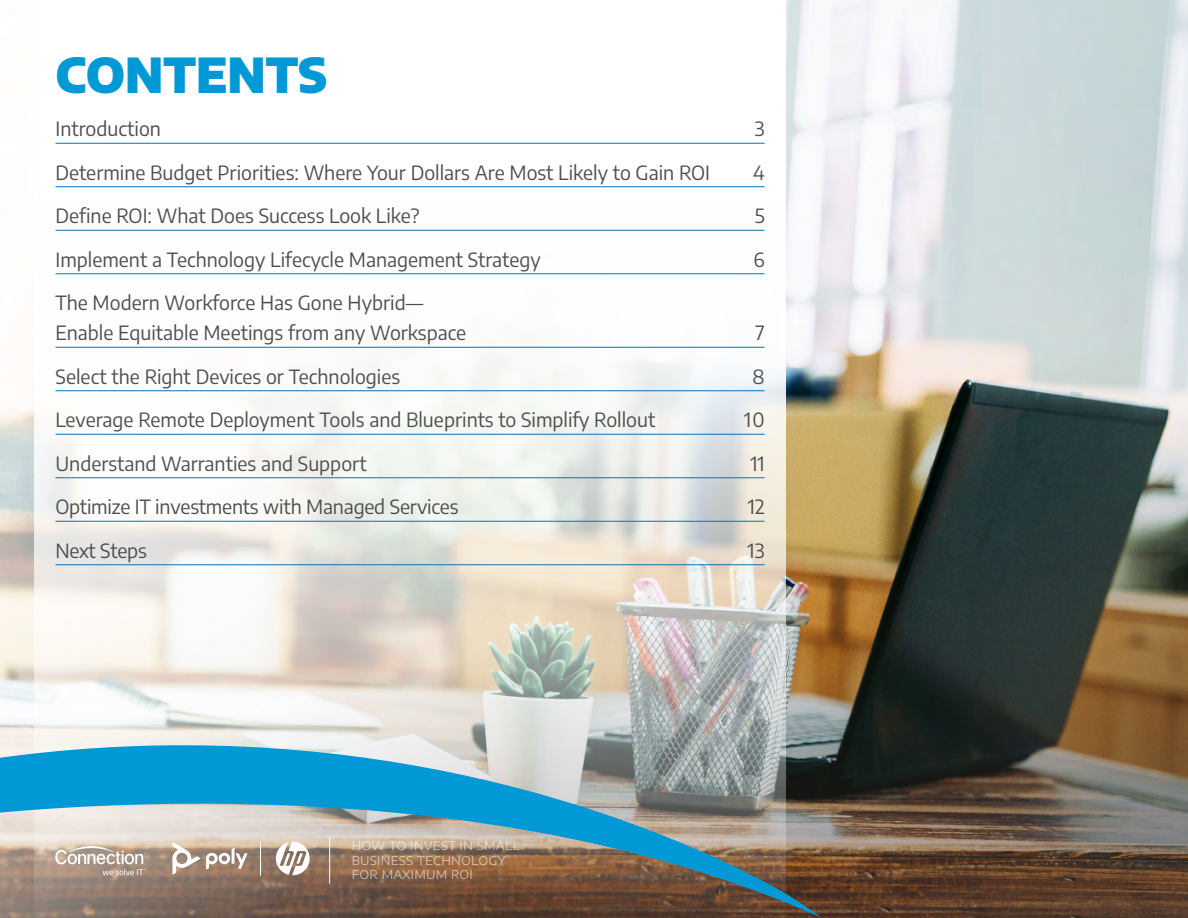
<style>
.page{position:relative;width:1188px;height:918px;background:#fff}
.page>*{position:absolute;margin:0;border:0;box-sizing:border-box;transform-origin:0 0}
.t1{font:900 48px "Encode Sans";color:#0099d6}
.t2{font:19.5px/30px "Encode Sans";color:#4d4d4f}
.t3{font:11.85px/14.2px "Encode Sans Expanded";letter-spacing:.02em;color:#fff}
</style>
<div class="page">
<img style="left:786px;top:0;width:402px;height:248px">
<img style="left:0;top:248px;width:1188px;height:670px">
<svg style="left:35px;top:142px;width:751px;height:598px"></svg>
<hr style="left:56px;top:143px;width:709px;height:1px;background:#0076bd">
<hr style="left:56px;top:186px;width:709px;height:1px;background:#0076bd">
<hr style="left:56px;top:230px;width:709px;height:1px;background:#0076bd">
<hr style="left:56px;top:273px;width:709px;height:1px;background:#0076bd">
<hr style="left:56px;top:347px;width:709px;height:1px;background:#0076bd">
<hr style="left:56px;top:390px;width:709px;height:1px;background:#0076bd">
<hr style="left:56px;top:434px;width:709px;height:1px;background:#0076bd">
<hr style="left:56px;top:477px;width:709px;height:1px;background:#0076bd">
<hr style="left:56px;top:521px;width:709px;height:1px;background:#0076bd">
<hr style="left:56px;top:564px;width:709px;height:1px;background:#0076bd">
<img style="left:0;top:740px;width:822px;height:178px">
<hr style="left:329px;top:836px;width:1px;height:48px;background:#fff">
<svg style="left:172px;top:842px;width:76px;height:33px"></svg>
<svg style="left:274px;top:841px;width:36px;height:34px"></svg>
<hr style="left:261px;top:842px;width:1px;height:33px;background:#fff">
<svg style="left:55px;top:846px;width:91px;height:29px;background:#bfad9f"></svg>
<h1 class="t1" style="left:56px;top:37px;width:273px">CONTENTS</h1>
<p class="t2" style="left:56px;top:113px;width:107px">Introduction</p>
<p class="t2" style="left:755px;top:113px;width:11px">3</p>
<p class="t2" style="left:56px;top:156px;width:656px">Determine Budget Priorities: Where Your Dollars Are Most Likely to Gain ROI</p>
<p class="t2" style="left:753px;top:156px;width:13px">4</p>
<p class="t2" style="left:56px;top:200px;width:366px">Define ROI: What Does Success Look Like?</p>
<p class="t2" style="left:755px;top:200px;width:11px">5</p>
<p class="t2" style="left:56px;top:243px;width:487px">Implement a Technology Lifecycle Management Strategy</p>
<p class="t2" style="left:753px;top:243px;width:13px">6</p>
<p class="t2" style="left:56px;top:287px;width:412px">The Modern Workforce Has Gone Hybrid—<br>Enable Equitable Meetings from any Workspace</p>
<p class="t2" style="left:755px;top:317px;width:11px">7</p>
<p class="t2" style="left:56px;top:360px;width:346px">Select the Right Devices or Technologies</p>
<p class="t2" style="left:752px;top:360px;width:14px">8</p>
<p class="t2" style="left:56px;top:404px;width:601px">Leverage Remote Deployment Tools and Blueprints to Simplify Rollout</p>
<p class="t2" style="left:744px;top:404px;width:22px">10</p>
<p class="t2" style="left:56px;top:447px;width:313px">Understand Warranties and Support</p>
<p class="t2" style="left:750px;top:447px;width:16px">11</p>
<p class="t2" style="left:56px;top:491px;width:404px">Optimize IT investments with Managed Services</p>
<p class="t2" style="left:748px;top:491px;width:18px">12</p>
<p class="t2" style="left:56px;top:535px;width:93px">Next Steps</p>
<p class="t2" style="left:748px;top:535px;width:18px">13</p>
<p class="t3" style="left:352px;top:838px;width:170px">HOW TO INVEST IN SMALL<br>BUSINESS TECHNOLOGY<br>FOR MAXIMUM ROI</p>
</div>
